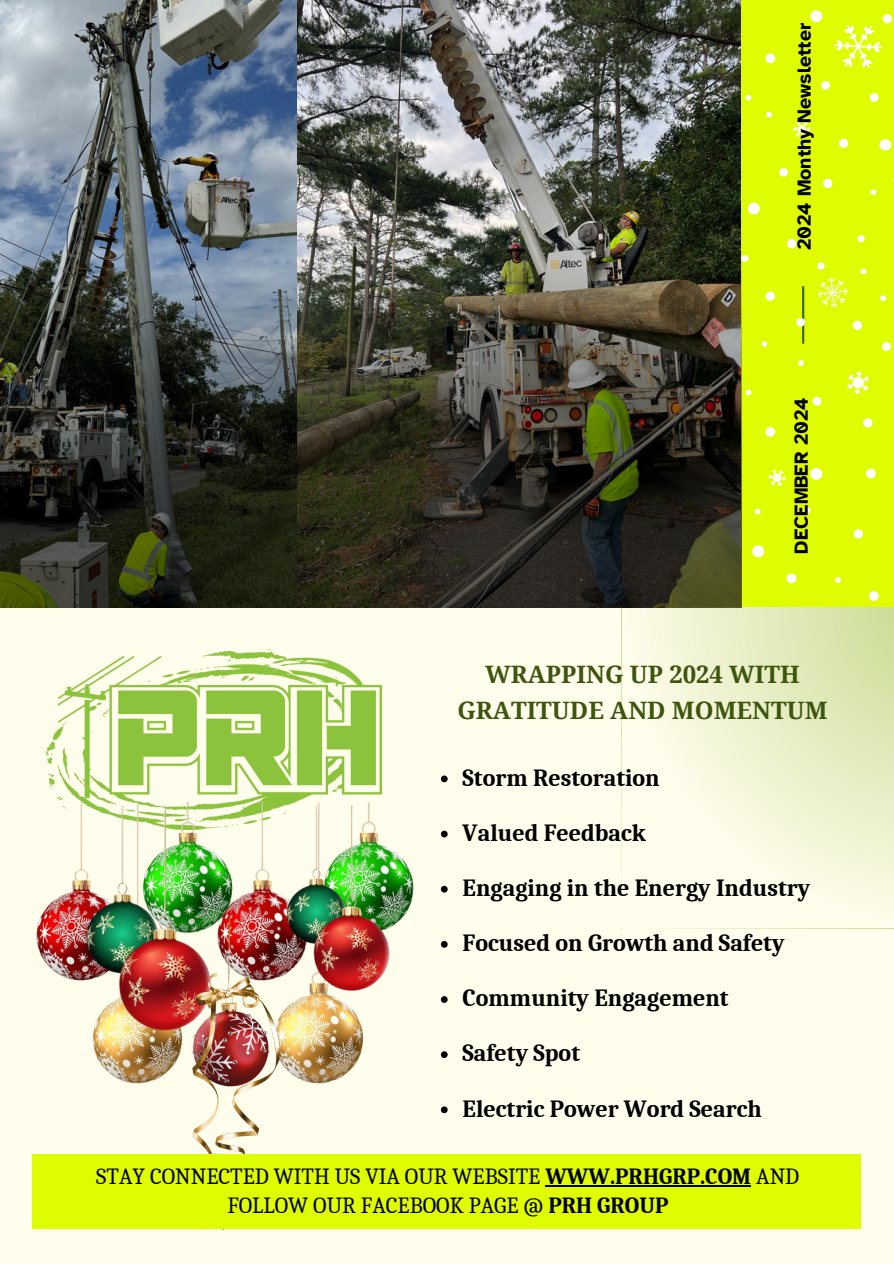
<style>
.page{position:relative;width:894px;height:1264px;background:#fff}
.page>*{position:absolute;margin:0;border:0;box-sizing:border-box;transform-origin:0 0}
.t1{font:700 24px "Caladea";color:#000}
.t2{font:700 24px/36px "Droid Serif";color:#3d550c;text-align:center}
.t3{font:22.5px/29.2px "Caladea";color:#000;text-align:center}
.t4{font:700 19.5px "Atkinson Hyperlegible";color:#000}
.s1{font-weight:700}
</style>
<div class="page">
<div style="left:0;top:0;width:893px;height:1263px;background:#fffdec"></div>
<img style="left:296px;top:0;width:445px;height:208px">
<img style="left:0;top:0;width:296px;height:208px">
<div style="left:741px;top:0;width:152px;height:607px;background:#e0fc00"></div>
<img style="left:0;top:208px;width:741px;height:399px">
<hr style="left:801px;top:286px;width:3px;height:57px;background:#3e6913">
<svg style="left:621px;top:607px;width:272px;height:286px"></svg>
<svg style="left:865px;top:468px;width:10px;height:10px"></svg>
<div style="left:812px;top:397px;width:9px;height:8px;background:#fff;border-radius:50%"></div>
<div style="left:786px;top:573px;width:10px;height:10px;background:#fff;border-radius:50%"></div>
<svg style="left:745px;top:390px;width:6px;height:5px"></svg>
<svg style="left:860px;top:268px;width:6px;height:6px"></svg>
<div style="left:882px;top:14px;width:9px;height:9px;background:#fff;border-radius:50%"></div>
<div style="left:765px;top:292px;width:9px;height:9px;background:#fff;border-radius:50%"></div>
<div style="left:838px;top:139px;width:10px;height:9px;background:#fff;border-radius:50%"></div>
<div style="left:857px;top:235px;width:7px;height:7px;background:#fff;border-radius:50%"></div>
<div style="left:868px;top:591px;width:10px;height:10px;background:#fff;border-radius:50%"></div>
<div style="left:765px;top:427px;width:10px;height:10px;background:#fff;border-radius:50%"></div>
<svg style="left:822px;top:179px;width:10px;height:9px"></svg>
<div style="left:752px;top:545px;width:11px;height:12px;background:#fff;border-radius:50%"></div>
<div style="left:869px;top:93px;width:9px;height:9px;background:#fff;border-radius:50%"></div>
<svg style="left:795px;top:318px;width:9px;height:9px"></svg>
<svg style="left:766px;top:112px;width:5px;height:5px"></svg>
<div style="left:810px;top:10px;width:12px;height:12px;background:#fff;border-radius:50%"></div>
<svg style="left:880px;top:295px;width:5px;height:6px"></svg>
<svg style="left:754px;top:508px;width:6px;height:6px"></svg>
<div style="left:741px;top:255px;width:7px;height:7px;background:#fff;border-radius:50%"></div>
<svg style="left:820px;top:81px;width:9px;height:9px"></svg>
<svg style="left:798px;top:360px;width:5px;height:6px"></svg>
<svg style="left:804px;top:508px;width:6px;height:5px"></svg>
<svg style="left:745px;top:95px;width:6px;height:5px"></svg>
<svg style="left:870px;top:189px;width:6px;height:6px"></svg>
<div style="left:853px;top:529px;width:9px;height:9px;background:#fff;border-radius:50%"></div>
<svg style="left:862px;top:418px;width:10px;height:9px"></svg>
<svg style="left:786px;top:239px;width:10px;height:9px"></svg>
<div style="left:817px;top:262px;width:7px;height:7px;background:#fff;border-radius:50%"></div>
<div style="left:765px;top:53px;width:10px;height:10px;background:#fff;border-radius:50%"></div>
<div style="left:852px;top:321px;width:9px;height:9px;background:#fff;border-radius:50%"></div>
<div style="left:747px;top:203px;width:12px;height:11px;background:#fff;border-radius:50%"></div>
<svg style="left:881px;top:342px;width:9px;height:9px"></svg>
<svg style="left:778px;top:168px;width:9px;height:9px"></svg>
<svg style="left:761px;top:341px;width:6px;height:6px"></svg>
<div style="left:810px;top:468px;width:12px;height:12px;background:#fff;border-radius:50%"></div>
<svg style="left:835px;top:577px;width:5px;height:6px"></svg>
<div style="left:879px;top:139px;width:12px;height:11px;background:#fff;border-radius:50%"></div>
<svg style="left:834px;top:25px;width:47px;height:43px"></svg>
<svg style="left:792px;top:121px;width:18px;height:16px"></svg>
<svg style="left:768px;top:469px;width:17px;height:17px"></svg>
<svg style="left:847px;top:371px;width:21px;height:23px"></svg>
<svg style="left:817px;top:277px;width:30px;height:31px"></svg>
<img style="left:46px;top:649px;width:336px;height:153px">
<img style="left:36px;top:802px;width:178px;height:282px">
<img style="left:84px;top:805px;width:129px;height:227px">
<img style="left:214px;top:802px;width:200px;height:282px">
<img style="left:284px;top:805px;width:107px;height:187px">
<img style="left:192px;top:918px;width:88px;height:236px">
<div style="left:33px;top:1154px;width:827px;height:75px;background:#e0fc00"></div>
<hr style="left:545px;top:1185px;width:206px;height:1px;background:#000">
<svg style="left:441px;top:775px;width:6px;height:7px"></svg>
<svg style="left:441px;top:830px;width:6px;height:7px"></svg>
<svg style="left:441px;top:885px;width:6px;height:7px"></svg>
<svg style="left:441px;top:941px;width:6px;height:6px"></svg>
<svg style="left:441px;top:996px;width:6px;height:6px"></svg>
<svg style="left:441px;top:1051px;width:6px;height:7px"></svg>
<svg style="left:441px;top:1106px;width:6px;height:7px"></svg>
<h1 class="t4" style="left:792px;top:250px;width:229px;rotate:-90deg">2024 Monthy Newsletter</h1>
<p class="t4" style="left:788px;top:553px;width:158px;rotate:-90deg">DECEMBER 2024</p>
<p class="t2" style="left:457px;top:656px;width:371px">WRAPPING UP 2024 WITH<br>GRATITUDE AND MOMENTUM</p>
<p class="t1" style="left:462px;top:764px;width:199px">Storm Restoration</p>
<p class="t1" style="left:462px;top:819px;width:185px">Valued Feedback</p>
<p class="t1" style="left:462px;top:874px;width:349px">Engaging in the Energy Industry</p>
<p class="t1" style="left:462px;top:929px;width:323px">Focused on Growth and Safety</p>
<p class="t1" style="left:462px;top:984px;width:267px">Community Engagement</p>
<h4 class="t1" style="left:462px;top:1039px;width:119px">Safety Spot</h4>
<p class="t1" style="left:462px;top:1094px;width:301px">Electric Power Word Search</p>
<p class="t3" style="left:96px;top:1161px;width:704px">STAY CONNECTED WITH US VIA OUR WEBSITE <span class="s1">WWW.PRHGRP.COM</span> AND<br>FOLLOW OUR FACEBOOK PAGE @ <span class="s1">PRH GROUP</span></p>
</div>
